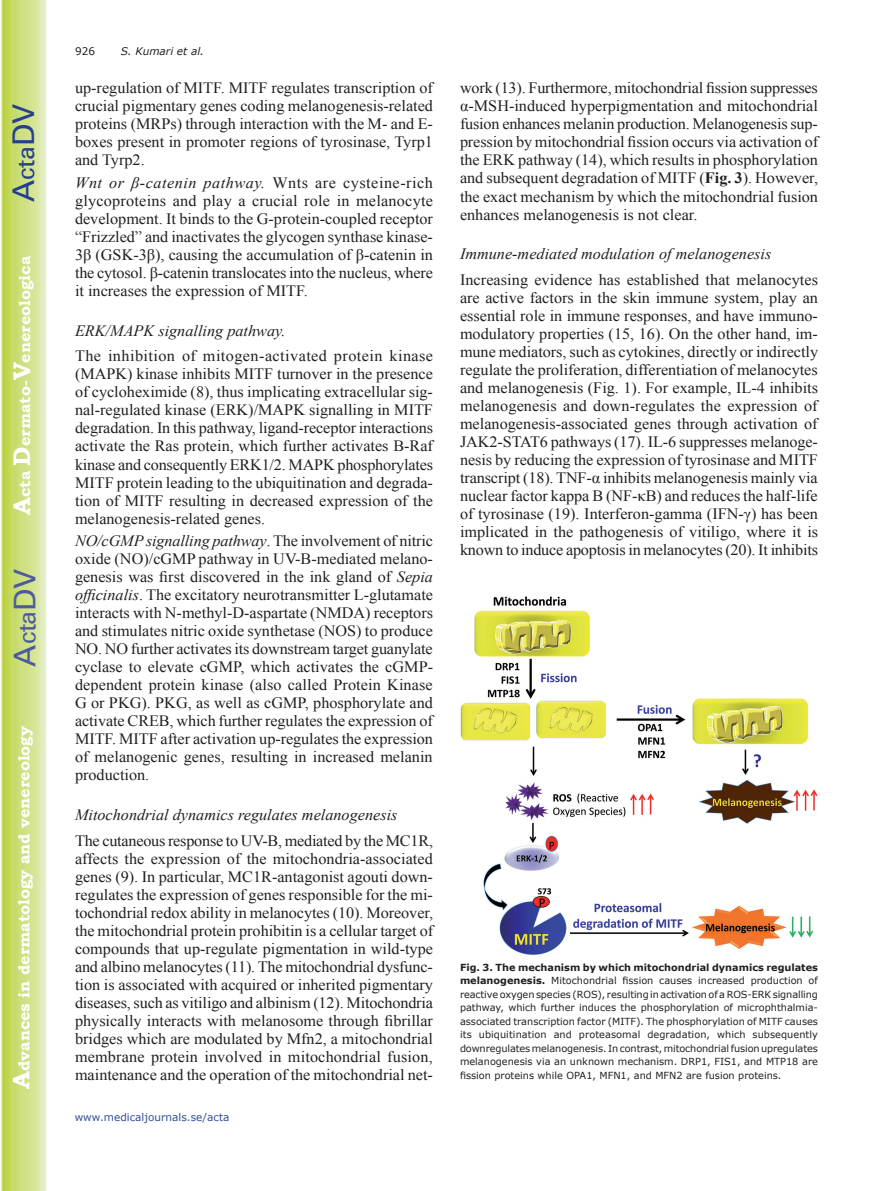
<style>
.page{position:relative;width:893px;height:1191px;background:#fff}
.page>*{position:absolute;margin:0;border:0;box-sizing:border-box;transform-origin:0 0}
.t1{font:30px "Univers";color:#4d5a9e}
.t2{font:30px "Univers";color:#253f8e}
.t3{font:15.75px/18px "Times New Roman";color:#231f20;text-align:justify}
.t4{font:italic 15.75px "Times New Roman";color:#231f20}
.t5{font:700 15.75px "Bookman Old Style";color:#fff}
.t6{font:10.5px "Verdana";color:#324f95}
.t7{font:italic 10.5px "Verdana";color:#231f20}
.t8{font:10.5px "Verdana";color:#231f20}
.t9{font:9.75px/13.5px "Verdana";color:#231f20;text-align:justify}
.s1{font-size:24px}
.s2{font-style:italic}
.s3{font-weight:700}
</style>
<div class="page">
<svg style="left:1px;top:0;width:45px;height:1191px;background:#cfe084"></svg>
<img style="left:460px;top:596px;width:358px;height:359px">
<h1 class="t2" style="left:6px;top:202px;width:100px;rotate:-90deg">A<span class="s1">cta</span>DV</h1>
<p class="t5" style="left:15px;top:515px;width:260px;rotate:-90deg"><span class="s1">A</span>cta <span class="s1">D</span>ermato-<span class="s1">V</span>enereologica</p>
<h1 class="t1" style="left:7px;top:666px;width:100px;rotate:-90deg">A<span class="s1">cta</span>DV</h1>
<p class="t5" style="left:15px;top:1088px;width:364px;rotate:-90deg"><span class="s1">A</span>dvances in dermatology and venereology</p>
<p class="t8" style="left:75px;top:44px;width:22px">926</p>
<p class="t7" style="left:121px;top:44px;width:85px">S. Kumari et al.</p>
<p class="t3" style="left:75px;top:79px;width:360px">up-regulation of MITF. MITF regulates transcription of crucial pigmentary genes coding melanogenesis-related proteins (MRPs) through interaction with the M- and E&shy;boxes present in promoter regions of tyrosinase, Tyrp1 and Tyrp2.</p>
<p class="t3" style="left:75px;top:173px;width:360px"><span class="s2">Wnt or β-catenin pathway.</span> Wnts are cysteine-rich glycoproteins and play a crucial role in melanocyte development. It binds to the G-protein-coupled receptor “Frizzled” and inactivates the glycogen synthase kinase-3β (GSK-3β), causing the accumulation of β-catenin in the cytosol. β-catenin translocates into the nucleus, where it increases the expression of MITF.</p>
<p class="t4" style="left:75px;top:320px;width:212px">ERK/MAPK signalling pathway.</p>
<p class="t3" style="left:75px;top:347px;width:360px">The inhibition of mitogen-activated protein kinase (MAPK) kinase inhibits MITF turnover in the presence of cycloheximide (8), thus implicating extracellular sig&shy;nal-regulated kinase (ERK)/MAPK signalling in MITF degradation. In this pathway, ligand-receptor interactions activate the Ras protein, which further activates B-Raf kinase and consequently ERK1/2. MAPK phosphorylates MITF protein leading to the ubiquitination and degrada&shy;tion of MITF resulting in decreased expression of the melanogenesis-related genes.</p>
<p class="t3" style="left:75px;top:531px;width:360px"><span class="s2">NO/cGMP signalling pathway</span>. The involvement of nitric oxide (NO)/cGMP pathway in UV-B-mediated melano&shy;genesis was first discovered in the ink gland of <span class="s2">Sepia officinalis</span>. The excitatory neurotransmitter L-glutamate interacts with N-methyl-D-aspartate (NMDA) receptors and stimulates nitric oxide synthetase (NOS) to produce NO. NO further activates its downstream target guanylate cyclase to elevate cGMP, which activates the cGMP&shy;dependent protein kinase (also called Protein Kinase G or PKG). PKG, as well as cGMP, phosphorylate and activate CREB, which further regulates the expression of MITF. MITF after activation up-regulates the expression of melanogenic genes, resulting in increased melanin production.</p>
<p class="t4" style="left:75px;top:804px;width:324px">Mitochondrial dynamics regulates melanogenesis</p>
<p class="t3" style="left:75px;top:831px;width:360px">The cutaneous response to UV-B, mediated by the MC1R, affects the expression of the mitochondria-associated genes (9). In particular, MC1R-antagonist agouti down&shy;regulates the expression of genes responsible for the mi&shy;tochondrial redox ability in melanocytes (10). Moreover, the mitochondrial protein prohibitin is a cellular target of compounds that up-regulate pigmentation in wild-type and albino melanocytes (11). The mitochondrial dysfunc&shy;tion is associated with acquired or inherited pigmentary diseases, such as vitiligo and albinism (12). Mitochondria physically interacts with melanosome through fibrillar bridges which are modulated by Mfn2, a mitochondrial membrane protein involved in mitochondrial fusion, maintenance and the operation of the mitochondrial net-</p>
<p class="t6" style="left:75px;top:1110px;width:156px">www.medicaljournals.se/acta</p>
<p class="t3" style="left:460px;top:79px;width:360px">work (13). Furthermore, mitochondrial fission suppresses α-MSH-induced hyperpigmentation and mitochondrial fusion enhances melanin production. Melanogenesis sup&shy;pression by mitochondrial fission occurs via activation of the ERK pathway (14), which results in phosphorylation and subsequent degradation of MITF (<span class="s3">Fig. 3</span>). However, the exact mechanism by which the mitochondrial fusion enhances melanogenesis is not clear.</p>
<p class="t4" style="left:460px;top:243px;width:313px">Immune-mediated modulation of melanogenesis</p>
<p class="t3" style="left:460px;top:270px;width:360px">Increasing evidence has established that melanocytes are active factors in the skin immune system, play an essential role in immune responses, and have immuno&shy;modulatory properties (15, 16). On the other hand, im&shy;mune mediators, such as cytokines, directly or indirectly regulate the proliferation, differentiation of melanocytes and melanogenesis (Fig. 1). For example, IL-4 inhibits melanogenesis and down-regulates the expression of melanogenesis-associated genes through activation of JAK2-STAT6 pathways (17). IL-6 suppresses melanoge&shy;nesis by reducing the expression of tyrosinase and MITF transcript (18). TNF-α inhibits melanogenesis mainly via nuclear factor kappa B (NF-κB) and reduces the half-life of tyrosinase (19). Interferon-gamma (IFN-γ) has been implicated in the pathogenesis of vitiligo, where it is known to induce apoptosis in melanocytes (20). It inhibits</p>
<p class="t9" style="left:460px;top:960px;width:360px"><span class="s3">Fig. 3. The mechanism by which mitochondrial dynamics regulates melanogenesis.</span> Mitochondrial fission causes increased production of reactive oxygen species (ROS), resulting in activation of a ROS-ERK signalling pathway, which further induces the phosphorylation of microphthalmia&shy;associated transcription factor (MITF). The phosphorylation of MITF causes its ubiquitination and proteasomal degradation, which subsequently downregulates melanogenesis. In contrast, mitochondrial fusion upregulates melanogenesis via an unknown mechanism. DRP1, FIS1, and MTP18 are fission proteins while OPA1, MFN1, and MFN2 are fusion proteins.</p>
</div>
